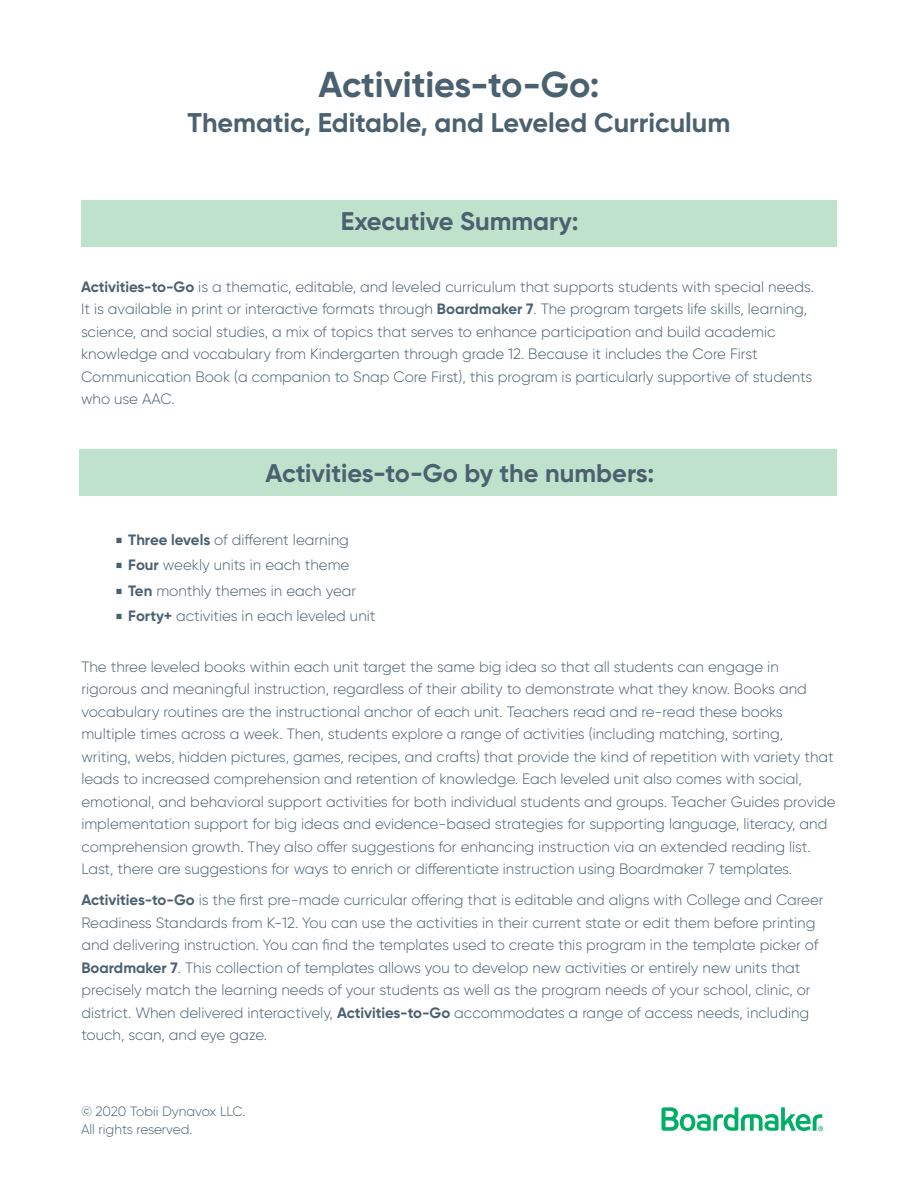
<style>
.page{position:relative;width:918px;height:1188px;background:#fff}
.page>*{position:absolute;margin:0;border:0;box-sizing:border-box;transform-origin:0 0}
.Title_1{font:700 36px "Gilroy";letter-spacing:-.005em;color:#4b6170}
.Title_1-2{font:700 27px "Gilroy";color:#4b6170}
.Subhead_1{font:700 25.5px "Gilroy";color:#4b6170}
.t1{font:300 15px/22.5px "Gilroy";color:#4b6170}
.t2{font:300 13.5px/18px "Gilroy";color:#4b6170}
.s1{font-weight:700}
.s2{font-family:"Minion Pro";font-weight:700;font-size:18px}
</style>
<div class="page">
<svg style="left:662px;top:1107px;width:161px;height:24px"></svg>
<div style="left:81px;top:200px;width:756px;height:47px;background:#bfe2cc"></div>
<div style="left:80px;top:449px;width:757px;height:47px;background:#bfe2cc"></div>
<p class="Title_1" style="left:319px;top:62px;width:282px">Activities-to-Go:</p>
<p class="Title_1-2" style="left:187px;top:106px;width:545px">Thematic, Editable, and Leveled Curriculum</p>
<p class="Subhead_1" style="left:341px;top:205px;width:239px">Executive Summary:</p>
<p class="t1" style="left:81px;top:275px;width:734px"><span class="s1">Activities-to-Go</span> is a thematic, editable, and leveled curriculum that supports students with special needs.<br>It is available in print or interactive formats through <span class="s1">Boardmaker 7</span>. The program targets life skills, learning, science, and social studies, a mix of topics that serves to enhance participation and build academic knowledge and vocabulary from Kindergarten through grade 12. Because it includes the Core First Communication Book (a companion to Snap Core First), this program is particularly supportive of students who use AAC.</p>
<p class="Subhead_1" style="left:265px;top:457px;width:390px">Activities-to-Go by the numbers:</p>
<p class="t1" style="left:115px;top:528px;width:235px"><span class="s2">■</span> <span class="s1">Three levels</span> of different learning</p>
<p class="t1" style="left:115px;top:553px;width:235px"><span class="s2">■</span> <span class="s1">Four</span> weekly units in each theme</p>
<p class="t1" style="left:115px;top:579px;width:242px"><span class="s2">■</span> <span class="s1">Ten</span> monthly themes in each year</p>
<p class="t1" style="left:115px;top:604px;width:262px"><span class="s2">■</span> <span class="s1">Forty+</span> activities in each leveled unit</p>
<p class="t1" style="left:81px;top:655px;width:756px">The three leveled books within each unit target the same big idea so that all students can engage in rigorous and meaningful instruction, regardless of their ability to demonstrate what they know. Books and vocabulary routines are the instructional anchor of each unit. Teachers read and re-read these books multiple times across a week. Then, students explore a range of activities (including matching, sorting, writing, webs, hidden pictures, games, recipes, and crafts) that provide the kind of repetition with variety that leads to increased comprehension and retention of knowledge. Each leveled unit also comes with social, emotional, and behavioral support activities for both individual students and groups. Teacher Guides provide implementation support for big ideas and evidence-based strategies for supporting language, literacy, and comprehension growth. They also offer suggestions for enhancing instruction via an extended reading list.<br>Last, there are suggestions for ways to enrich or differentiate instruction using Boardmaker 7 templates.</p>
<p class="t1" style="left:81px;top:889px;width:744px"><span class="s1">Activities-to-Go</span> is the first pre-made curricular offering that is editable and aligns with College and Career Readiness Standards from K-12. You can use the activities in their current state or edit them before printing and delivering instruction. You can find the templates used to create this program in the template picker of <span class="s1">Boardmaker 7</span>. This collection of templates allows you to develop new activities or entirely new units that precisely match the learning needs of your students as well as the program needs of your school, clinic, or district. When delivered interactively, <span class="s1">Activities-to-Go</span> accommodates a range of access needs, including touch, scan, and eye gaze.</p>
<p class="t2" style="left:81px;top:1102px;width:166px">© 2020 Tobii Dynavox LLC.<br>All rights reserved.</p>
</div>
